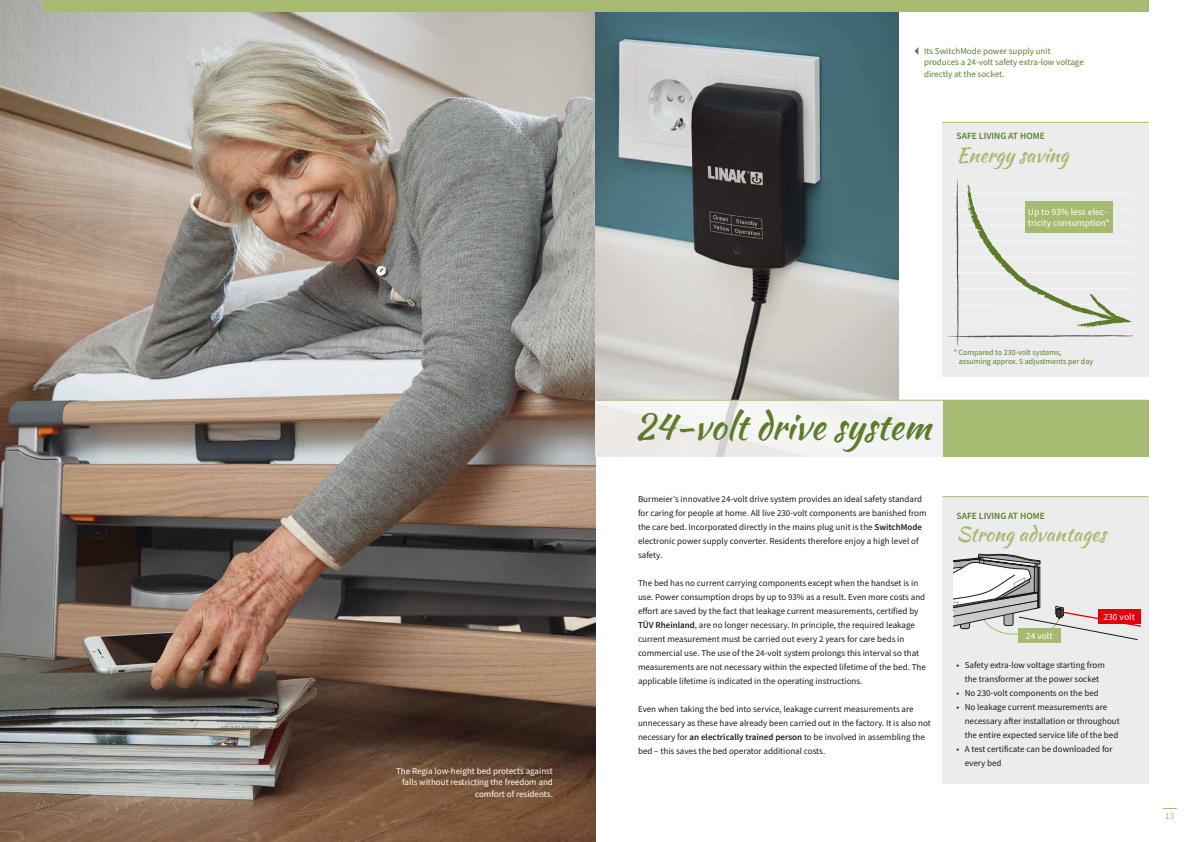
<style>
.page{position:relative;width:1191px;height:842px;background:#fff}
.page>*{position:absolute;margin:0;border:0;box-sizing:border-box;transform-origin:0 0}
.t1{font:36px "Kaushan Script";color:#5b7d2a}
.t2{font:20px "Kaushan Script";color:#a7ba71}
.t3{font:9.5px/11.4px "Source Sans Pro";letter-spacing:.005em;color:#fff}
.t4{font:600 9.5px "Source Sans Pro";color:#5b7d2a}
.t5{font:9px/14px "Source Sans Pro";color:#1a1a18}
.t6{font:9px/11.3px "Source Sans Pro";color:#fff;text-align:right}
.t7{font:9px/11.3px "Source Sans Pro";color:#5b7d2a}
.t8{font:9px "Source Sans Pro";color:#a7ba71}
.t9{font:8px/9.6px "Source Sans Pro";color:#5b7d2a}
.s1{font-weight:600}
</style>
<div class="page">
<svg style="left:1162px;top:808px;width:14px;height:1px"></svg>
<img style="left:0;top:0;width:595px;height:842px">
<img style="left:595px;top:11px;width:304px;height:389px">
<div style="left:43px;top:0;width:1105px;height:11px;background:#a7ba71"></div>
<div style="left:942px;top:123px;width:206px;height:254px;background:#ececec"></div>
<hr style="left:942px;top:122px;width:206px;height:1px;background:#a7ba71">
<svg style="left:948px;top:179px;width:185px;height:167px"></svg>
<div style="left:942px;top:497px;width:206px;height:286px;background:#ececec"></div>
<hr style="left:942px;top:496px;width:206px;height:1px;background:#a7ba71">
<svg style="left:953px;top:554px;width:187px;height:86px"></svg>
<div style="left:899px;top:400px;width:249px;height:56px;background:#a7ba71"></div>
<div style="left:899px;top:400px;width:43px;height:56px;background:#f2f2f4"></div>
<div style="left:595px;top:400px;width:304px;height:56px;background:linear-gradient(to right,#efebe8,#f4f5f4)"></div>
<hr style="left:595px;top:400px;width:553px;height:1px;background:#a7ba71">
<div style="left:1018px;top:628px;width:42px;height:14px;background:#a7ba71"></div>
<div style="left:1097px;top:609px;width:43px;height:14px;background:#e3000e"></div>
<div style="left:1025px;top:201px;width:88px;height:31px;background:#a7ba71"></div>
<svg style="left:914px;top:47px;width:4px;height:8px"></svg>
<p class="t6" style="left:396px;top:765px;width:158px">The Regia low-height bed protects against falls without restricting the freedom and comfort of residents.</p>
<p class="t7" style="left:924px;top:45px;width:161px">Its SwitchMode power supply unit produces a 24-volt safety extra-low voltage directly at the socket.</p>
<p class="t4" style="left:956px;top:130px;width:90px">SAFE LIVING AT HOME</p>
<h2 class="t2" style="left:956px;top:140px;width:114px">Energy saving</h2>
<p class="t3" style="left:1027px;top:206px;width:83px">Up to 93% less elec&shy;tricity consumption*</p>
<h1 class="t1" style="left:634px;top:400px;width:298px">24-volt drive system</h1>
<p class="t5" style="left:638px;top:492px;width:290px">Burmeier’s innovative 24-volt drive system provides an ideal safety standard for caring for people at home. All live 230-volt components are banished from the care bed. Incorporated directly in the mains plug unit is the <span class="s1">SwitchMode </span>electronic power supply converter. Residents therefore enjoy a high level of safety.</p>
<p class="t5" style="left:638px;top:576px;width:289px">The bed has no current carrying components except when the handset is in use. Power consumption drops by up to 93% as a result. Even more costs and effort are saved by the fact that leakage current measurements, certified by <span class="s1">TÜV Rheinland</span>, are no longer necessary. In principle, the required leakage current measurement must be carried out every 2 years for care beds in commercial use. The use of the 24-volt system prolongs this interval so that measurements are not necessary within the expected lifetime of the bed. The applicable lifetime is indicated in the operating instructions.</p>
<p class="t5" style="left:638px;top:702px;width:294px">Even when taking the bed into service, leakage current measurements are unnecessary as these have already been carried out in the factory. It is also not necessary for <span class="s1">an electrically trained person</span> to be involved in assembling the bed – this saves the bed operator additional costs.</p>
<p class="t9" style="left:958px;top:347px;width:136px;text-indent:-5px">* Compared to 230-volt systems, assuming approx. 5 adjustments per day</p>
<p class="t4" style="left:956px;top:509px;width:90px">SAFE LIVING AT HOME</p>
<h2 class="t2" style="left:956px;top:520px;width:151px">Strong advantages</h2>
<p class="t3" style="left:1026px;top:630px;width:28px">24 volt</p>
<p class="t3" style="left:1103px;top:611px;width:33px">230 volt</p>
<p class="t5" style="left:956px;top:658px;width:150px;text-align:center">• Safety extra-low voltage starting from the transformer at the power socket</p>
<p class="t5" style="left:956px;top:686px;width:144px">• No 230-volt components on the bed</p>
<p class="t5" style="left:964px;top:700px;width:157px;text-indent:-8px">• No leakage current measurements are necessary after installation or throughout the entire expected service life of the bed</p>
<p class="t5" style="left:964px;top:742px;width:149px;text-indent:-8px">• A test certificate can be downloaded for every bed</p>
<p class="t8" style="left:1165px;top:811px;width:11px">13</p>
</div>
